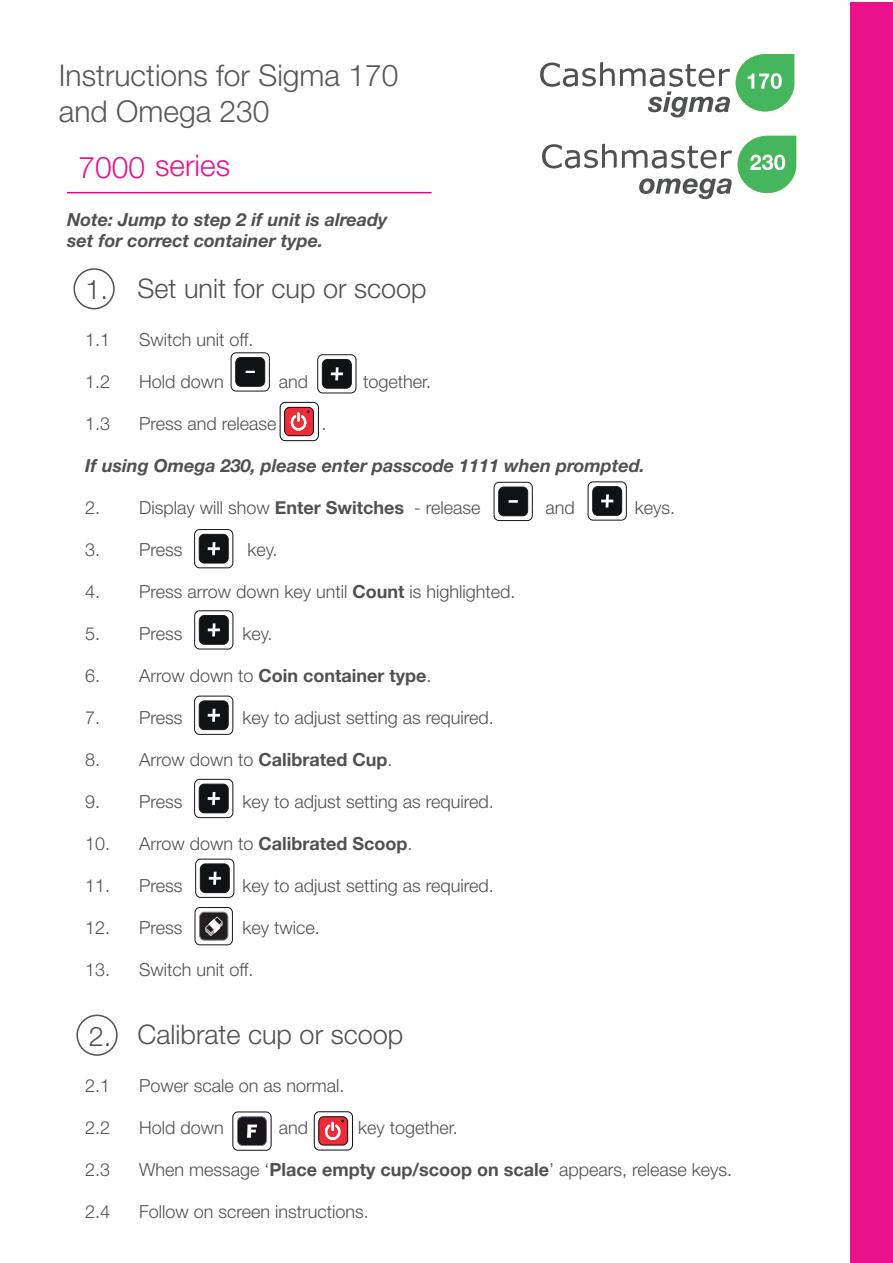
<style>
.page{position:relative;width:893px;height:1263px;background:#fff}
.page>*{position:absolute;margin:0;border:0;box-sizing:border-box;transform-origin:0 0}
.t1{font:300 30px/36px "Helvetica Neue";color:#57585a}
.t2{font:300 30px "Helvetica Neue";color:#ea1489}
.t3{font:300 27px "Helvetica Neue";color:#4f5152}
.t4{font:300 18px "Helvetica Neue";color:#4f5152}
.t5{font:italic 700 18px/21.6px "Helvetica Neue";color:#4f5152}
.t6{font:700 18px "Helvetica Neue";color:#4f5152}
.s1{font-weight:700}
.s2{font-weight:300}
</style>
<div class="page">
<svg style="left:540px;top:62px;width:190px;height:55px"></svg>
<svg style="left:736px;top:54px;width:58px;height:57px"></svg>
<svg style="left:738px;top:136px;width:58px;height:57px"></svg>
<svg style="left:639px;top:178px;width:93px;height:21px"></svg>
<svg style="left:542px;top:144px;width:190px;height:25px"></svg>
<svg style="left:231px;top:353px;width:38px;height:38px"></svg>
<div style="left:231px;top:353px;width:39px;height:38px;border:1px solid #181418;border-radius:5px"></div>
<div style="left:236px;top:358px;width:29px;height:28px;background:#0f1313;border-radius:5px"></div>
<div style="left:236px;top:357px;width:29px;height:29px;border:1px solid #181418;border-radius:5px"></div>
<svg style="left:246px;top:371px;width:9px;height:2px"></svg>
<svg style="left:318px;top:355px;width:38px;height:38px"></svg>
<div style="left:318px;top:354px;width:38px;height:39px;border:1px solid #181418;border-radius:5px"></div>
<div style="left:322px;top:359px;width:29px;height:29px;background:#0f1313;border-radius:5px"></div>
<div style="left:322px;top:359px;width:30px;height:29px;border:1px solid #181418;border-radius:5px"></div>
<svg style="left:331px;top:367px;width:12px;height:13px"></svg>
<div style="left:280px;top:402px;width:39px;height:39px;border:1px solid #0d0b14;border-radius:5px"></div>
<div style="left:285px;top:407px;width:28px;height:29px;background:#ee2b36;border-radius:5px"></div>
<div style="left:284px;top:407px;width:30px;height:29px;border:1px solid #0d0b14;border-radius:5px"></div>
<svg style="left:291px;top:410px;width:19px;height:21px"></svg>
<svg style="left:195px;top:529px;width:38px;height:39px"></svg>
<div style="left:194px;top:529px;width:39px;height:39px;border:1px solid #181418;border-radius:5px"></div>
<div style="left:199px;top:534px;width:29px;height:29px;background:#0f1313;border-radius:5px"></div>
<div style="left:199px;top:534px;width:29px;height:29px;border:1px solid #181418;border-radius:5px"></div>
<svg style="left:208px;top:542px;width:12px;height:13px"></svg>
<svg style="left:588px;top:482px;width:38px;height:38px"></svg>
<div style="left:588px;top:482px;width:38px;height:38px;border:1px solid #181418;border-radius:5px"></div>
<div style="left:593px;top:487px;width:29px;height:28px;background:#0f1313;border-radius:5px"></div>
<div style="left:592px;top:486px;width:30px;height:29px;border:1px solid #181418;border-radius:5px"></div>
<svg style="left:601px;top:494px;width:12px;height:13px"></svg>
<div style="left:314px;top:1111px;width:39px;height:39px;border:1px solid #0d0b14;border-radius:5px"></div>
<div style="left:319px;top:1117px;width:29px;height:28px;background:#ee2b36;border-radius:5px"></div>
<div style="left:319px;top:1116px;width:29px;height:29px;border:1px solid #0d0b14;border-radius:5px"></div>
<svg style="left:325px;top:1120px;width:19px;height:20px"></svg>
<div style="left:233px;top:1112px;width:38px;height:38px;border:1px solid #0d0b14;border-radius:5px"></div>
<div style="left:237px;top:1117px;width:29px;height:28px;background:#17141a;border-radius:5px"></div>
<div style="left:237px;top:1116px;width:30px;height:30px;border:1px solid #757a7e;border-radius:5px"></div>
<svg style="left:247px;top:1124px;width:10px;height:14px"></svg>
<div style="left:851px;top:2px;width:42px;height:1261px;background:#e9128a"></div>
<div style="left:73px;top:268px;width:42px;height:41px;border:2px solid #4f5152;border-radius:50%"></div>
<div style="left:76px;top:1014px;width:42px;height:42px;border:2px solid #4f5152;border-radius:50%"></div>
<svg style="left:195px;top:611px;width:38px;height:38px"></svg>
<div style="left:194px;top:611px;width:39px;height:38px;border:1px solid #181418;border-radius:5px"></div>
<div style="left:199px;top:615px;width:29px;height:29px;background:#0f1313;border-radius:5px"></div>
<div style="left:199px;top:615px;width:29px;height:29px;border:1px solid #181418;border-radius:5px"></div>
<svg style="left:208px;top:623px;width:12px;height:13px"></svg>
<svg style="left:195px;top:696px;width:38px;height:38px"></svg>
<div style="left:194px;top:696px;width:39px;height:38px;border:1px solid #181418;border-radius:5px"></div>
<div style="left:199px;top:701px;width:29px;height:29px;background:#0f1313;border-radius:5px"></div>
<div style="left:199px;top:701px;width:29px;height:29px;border:1px solid #181418;border-radius:5px"></div>
<svg style="left:208px;top:709px;width:12px;height:13px"></svg>
<hr style="left:67px;top:192px;width:365px;height:1px;background:#ed028c">
<svg style="left:494px;top:482px;width:38px;height:38px"></svg>
<div style="left:494px;top:482px;width:38px;height:39px;border:1px solid #181418;border-radius:5px"></div>
<div style="left:499px;top:487px;width:29px;height:29px;background:#0f1313;border-radius:5px"></div>
<div style="left:498px;top:487px;width:30px;height:29px;border:1px solid #181418;border-radius:5px"></div>
<svg style="left:509px;top:500px;width:9px;height:2px"></svg>
<svg style="left:195px;top:779px;width:38px;height:39px"></svg>
<div style="left:194px;top:779px;width:39px;height:39px;border:1px solid #181418;border-radius:5px"></div>
<div style="left:199px;top:784px;width:29px;height:29px;background:#0f1313;border-radius:5px"></div>
<div style="left:199px;top:784px;width:29px;height:29px;border:1px solid #181418;border-radius:5px"></div>
<svg style="left:208px;top:792px;width:12px;height:13px"></svg>
<svg style="left:196px;top:859px;width:38px;height:38px"></svg>
<div style="left:195px;top:859px;width:39px;height:38px;border:1px solid #181418;border-radius:5px"></div>
<div style="left:200px;top:864px;width:29px;height:29px;background:#0f1313;border-radius:5px"></div>
<div style="left:200px;top:864px;width:29px;height:29px;border:1px solid #181418;border-radius:5px"></div>
<svg style="left:209px;top:872px;width:12px;height:13px"></svg>
<div style="left:195px;top:907px;width:38px;height:38px;border:1px solid #19161a;border-radius:5px"></div>
<div style="left:200px;top:912px;width:28px;height:28px;background:#231f20;border-radius:5px"></div>
<div style="left:199px;top:912px;width:29px;height:28px;border:1px solid #808285;border-radius:5px"></div>
<svg style="left:205px;top:916px;width:18px;height:20px"></svg>
<h1 class="t1" style="left:59px;top:56px;width:341px">Instructions for Sigma 170 and Omega 230</h1>
<h1 class="t2" style="left:79px;top:141px;width:153px">7000 series</h1>
<p class="t5" style="left:67px;top:209px;width:322px">Note: Jump to step 2 if unit is already set for correct container type.</p>
<h2 class="t3" style="left:85px;top:267px;width:24px">1.</h2>
<h2 class="t3" style="left:138px;top:267px;width:291px">Set unit for cup or scoop</h2>
<p class="t4" style="left:85px;top:325px;width:27px">1.1</p>
<p class="t4" style="left:139px;top:325px;width:116px">Switch unit off.</p>
<p class="t4" style="left:85px;top:367px;width:27px">1.2</p>
<p class="t4" style="left:139px;top:367px;width:86px">Hold down</p>
<p class="t4" style="left:279px;top:367px;width:31px">and</p>
<p class="t4" style="left:363px;top:367px;width:70px">together.</p>
<p class="t4" style="left:85px;top:409px;width:27px">1.3</p>
<p class="t4" style="left:139px;top:409px;width:139px">Press and release</p>
<p class="t4" style="left:322px;top:409px;width:7px">.</p>
<p class="t5" style="left:85px;top:455px;width:561px">If using Omega 230, please enter passcode 1111 when prompted.</p>
<p class="t4" style="left:85px;top:493px;width:397px">2. Display will show <span class="s1">Enter Switches</span> - release</p>
<p class="t4" style="left:545px;top:493px;width:31px">and</p>
<p class="t4" style="left:635px;top:493px;width:42px">keys.</p>
<p class="t4" style="left:85px;top:535px;width:99px">3. Press</p>
<p class="t4" style="left:247px;top:535px;width:32px">key.</p>
<p class="t4" style="left:85px;top:577px;width:432px">4. Press arrow down key until <span class="s1">Count</span> is highlighted.</p>
<p class="t4" style="left:85px;top:619px;width:99px">5. Press</p>
<p class="t4" style="left:242px;top:619px;width:32px">key.</p>
<p class="t6" style="left:85px;top:664px;width:348px"><span class="s2">6. Arrow down to</span> Coin container type<span class="s2">.</span></p>
<p class="t4" style="left:85px;top:703px;width:99px">7. Press</p>
<p class="t4" style="left:242px;top:703px;width:253px">key to adjust setting as required.</p>
<p class="t4" style="left:85px;top:745px;width:309px">8. Arrow down to <span class="s1">Calibrated Cup</span>.</p>
<p class="t4" style="left:85px;top:787px;width:99px">9. Press</p>
<p class="t4" style="left:242px;top:787px;width:253px">key to adjust setting as required.</p>
<p class="t4" style="left:85px;top:828px;width:329px">10. Arrow down to <span class="s1">Calibrated Scoop</span>.</p>
<p class="t4" style="left:85px;top:870px;width:99px">11. Press</p>
<p class="t4" style="left:242px;top:870px;width:253px">key to adjust setting as required.</p>
<p class="t4" style="left:85px;top:912px;width:99px">12. Press</p>
<p class="t4" style="left:242px;top:912px;width:79px">key twice.</p>
<p class="t4" style="left:85px;top:954px;width:170px">13. Switch unit off.</p>
<h2 class="t3" style="left:89px;top:1014px;width:24px">2.</h2>
<h2 class="t3" style="left:138px;top:1013px;width:267px">Calibrate cup or scoop</h2>
<p class="t4" style="left:85px;top:1071px;width:27px">2.1</p>
<p class="t4" style="left:139px;top:1071px;width:207px">Power scale on as normal.</p>
<p class="t4" style="left:85px;top:1113px;width:27px">2.2</p>
<p class="t4" style="left:139px;top:1113px;width:86px">Hold down</p>
<p class="t4" style="left:279px;top:1113px;width:31px">and</p>
<p class="t4" style="left:358px;top:1113px;width:101px">key together.</p>
<p class="t4" style="left:85px;top:1155px;width:27px">2.3</p>
<p class="t4" style="left:139px;top:1155px;width:595px">When message ‘<span class="s1">Place empty cup/scoop on scale</span>’ appears, release keys.</p>
<p class="t4" style="left:85px;top:1197px;width:27px">2.4</p>
<p class="t4" style="left:139px;top:1197px;width:231px">Follow on screen instructions.</p>
</div>
